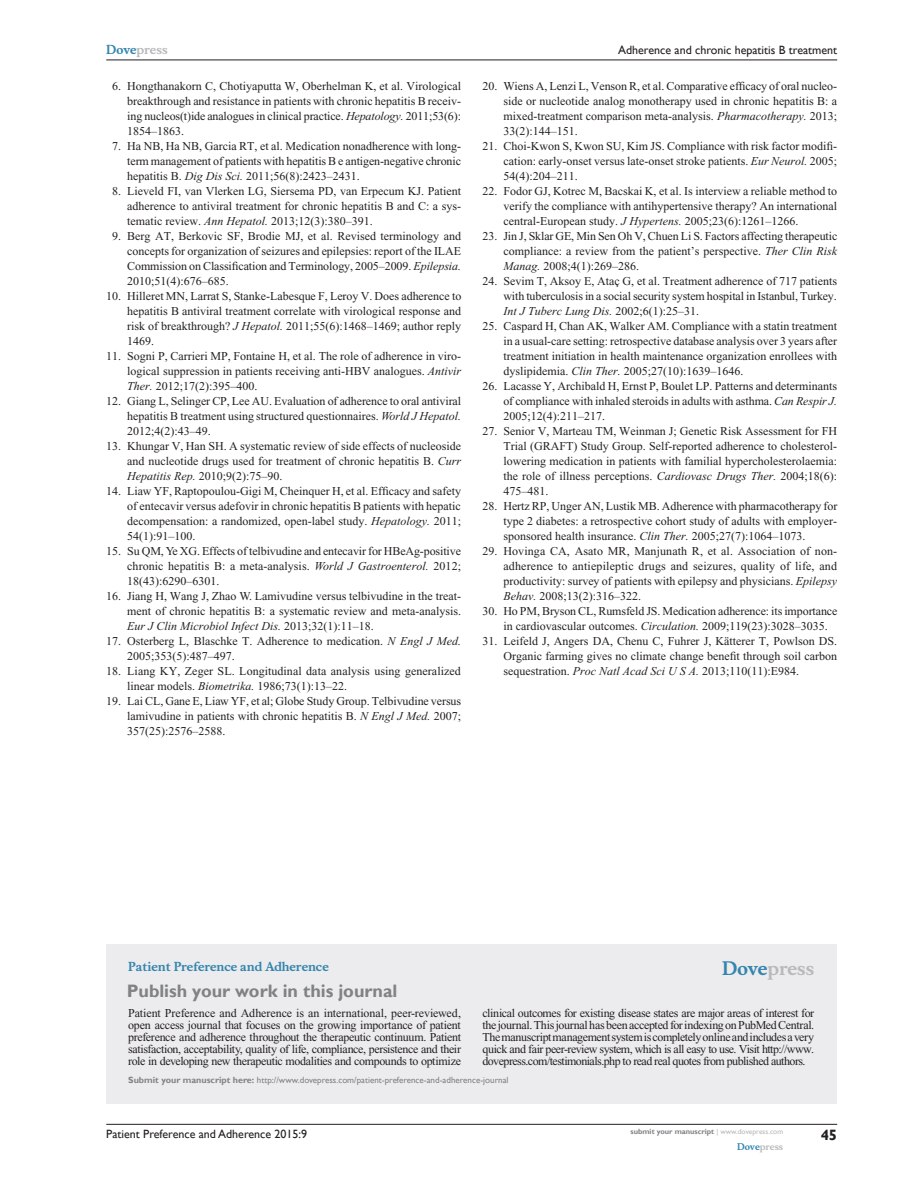
<style>
.page{position:relative;width:918px;height:1188px;background:#fff}
.page>*{position:absolute;margin:0;border:0;box-sizing:border-box;transform-origin:0 0}
.PromBx-H1{font:700 18px "Gill Sans";color:#808285}
.PromBx-Brand{font:700 18px "Musee";color:#b8b9bc}
.t1{font:700 15px "Gill Sans";color:#231f20}
.RefNL2{font:12px/15px "Times New Roman";color:#231f20;text-align:justify}
.PromBx-Tx{font:12px/12px "Times New Roman";letter-spacing:-.045em;color:#231f20;text-align:justify}
.t2{font:12px "Gill Sans";color:#231f20}
.PromBx-JrnlName{font:700 12px "Musee";color:#3485ae}
.t3{font:700 12px "Musee";color:#b8b9bc}
.PromBx-SubmitMssWebA{font:9px "Gill Sans";color:#808285}
.t4{font:700 9px "Musee";color:#b8b9bc}
.t5{font:700 7.5px "Gill Sans";color:#808285}
.s1{color:#3485ae}
.s2{font-style:italic}
.s3{font-weight:700}
.s4{font-weight:400;color:#b8b9bc}
</style>
<div class="page">
<div style="left:106px;top:944px;width:731px;height:159px;background:#ececee"></div>
<hr style="left:106px;top:1124px;width:731px;height:1px;background:#231f20">
<hr style="left:106px;top:60px;width:731px;height:1px;background:#231f20">
<p class="t3" style="left:106px;top:43px;width:63px"><span class="s1">Dove</span>press</p>
<p class="RefNL2" style="left:127px;top:79px;width:335px;text-indent:-15px">6. Hongthanakorn C, Chotiyaputta W, Oberhelman K, et al. Virological breakthrough and resistance in patients with chronic hepatitis B receiv&shy;ing nucleos(t)ide analogues in clinical practice. <span class="s2">Hepatology.</span> 2011;53(6):<br>1854–1863.</p>
<p class="RefNL2" style="left:127px;top:139px;width:335px;text-indent:-15px">7. Ha NB, Ha NB, Garcia RT, et al. Medication nonadherence with long&shy;term management of patients with hepatitis B e antigen-negative chronic hepatitis B. <span class="s2">Dig Dis Sci.</span> 2011;56(8):2423–2431.</p>
<p class="RefNL2" style="left:127px;top:184px;width:335px;text-indent:-15px">8. Lieveld FI, van Vlerken LG, Siersema PD, van Erpecum KJ. Patient adherence to antiviral treatment for chronic hepatitis B and C: a sys&shy;tematic review. <span class="s2">Ann Hepatol.</span> 2013;12(3):380–391.</p>
<p class="RefNL2" style="left:127px;top:229px;width:335px;text-indent:-15px">9. Berg AT, Berkovic SF, Brodie MJ, et al. Revised terminology and concepts for organization of seizures and epilepsies: report of the ILAE Commission on Classification and Terminology, 2005–2009. <span class="s2">Epilepsia.<br></span>2010;51(4):676–685.</p>
<p class="RefNL2" style="left:127px;top:289px;width:336px;text-indent:-21px">10. Hilleret MN, Larrat S, Stanke-Labesque F, Leroy V. Does adherence to hepatitis B antiviral treatment correlate with virological response and risk of breakthrough? <span class="s2">J Hepatol.</span> 2011;55(6):1468–1469; author reply 1469.</p>
<p class="RefNL2" style="left:127px;top:349px;width:335px;text-indent:-21px">11. Sogni P, Carrieri MP, Fontaine H, et al. The role of adherence in viro&shy;logical suppression in patients receiving anti-HBV analogues. <span class="s2">Antivir Ther.</span> 2012;17(2):395–400.</p>
<p class="RefNL2" style="left:127px;top:394px;width:335px;text-indent:-21px">12. Giang L, Selinger CP, Lee AU. Evaluation of adherence to oral antiviral hepatitis B treatment using structured questionnaires. <span class="s2">World J Hepatol.<br></span>2012;4(2):43–49.</p>
<p class="RefNL2" style="left:127px;top:439px;width:335px;text-indent:-21px">13. Khungar V, Han SH. A systematic review of side effects of nucleoside and nucleotide drugs used for treatment of chronic hepatitis B. <span class="s2">Curr Hepatitis Rep.</span> 2010;9(2):75–90.</p>
<p class="RefNL2" style="left:127px;top:484px;width:335px;text-indent:-21px">14. Liaw YF, Raptopoulou-Gigi M, Cheinquer H, et al. Efficacy and safety of entecavir versus adefovir in chronic hepatitis B patients with hepatic decompensation: a randomized, open-label study. <span class="s2">Hepatology.</span> 2011; 54(1):91–100.</p>
<p class="RefNL2" style="left:127px;top:544px;width:335px;text-indent:-21px">15. Su QM, Ye XG. Effects of telbivudine and entecavir for HBeAg-positive chronic hepatitis B: a meta-analysis. <span class="s2">World J Gastroenterol.</span> 2012; 18(43):6290–6301.</p>
<p class="RefNL2" style="left:127px;top:589px;width:335px;text-indent:-21px">16. Jiang H, Wang J, Zhao W. Lamivudine versus telbivudine in the treat&shy;ment of chronic hepatitis B: a systematic review and meta-analysis.<br><span class="s2">Eur J Clin Microbiol Infect Dis.</span> 2013;32(1):11–18.</p>
<p class="RefNL2" style="left:127px;top:634px;width:335px;text-indent:-21px">17. Osterberg L, Blaschke T. Adherence to medication. <span class="s2">N Engl J Med.<br></span>2005;353(5):487–497.</p>
<p class="RefNL2" style="left:127px;top:664px;width:335px;text-indent:-21px">18. Liang KY, Zeger SL. Longitudinal data analysis using generalized linear models. <span class="s2">Biometrika.</span> 1986;73(1):13–22.</p>
<p class="RefNL2" style="left:127px;top:694px;width:335px;text-indent:-21px">19. Lai CL, Gane E, Liaw YF, et al; Globe Study Group. Telbivudine versus lamivudine in patients with chronic hepatitis B. <span class="s2">N Engl J Med.</span> 2007; 357(25):2576–2588.</p>
<p class="t2" style="left:618px;top:43px;width:221px">Adherence and chronic hepatitis B treatment</p>
<p class="RefNL2" style="left:503px;top:79px;width:335px;text-indent:-21px">20. Wiens A, Lenzi L, Venson R, et al. Comparative efficacy of oral nucleo&shy;side or nucleotide analog monotherapy used in chronic hepatitis B: a mixed-treatment comparison meta-analysis. <span class="s2">Pharmacotherapy.</span> 2013; 33(2):144–151.</p>
<p class="RefNL2" style="left:503px;top:139px;width:335px;text-indent:-21px">21. Choi-Kwon S, Kwon SU, Kim JS. Compliance with risk factor modifi&shy;cation: early-onset versus late-onset stroke patients. <span class="s2">Eur Neurol.</span> 2005; 54(4):204–211.</p>
<p class="RefNL2" style="left:503px;top:184px;width:335px;text-indent:-21px">22. Fodor GJ, Kotrec M, Bacskai K, et al. Is interview a reliable method to verify the compliance with antihypertensive therapy? An international central-European study. <span class="s2">J Hypertens.</span> 2005;23(6):1261–1266.</p>
<p class="RefNL2" style="left:503px;top:229px;width:335px;text-indent:-21px">23. Jin J, Sklar GE, Min Sen Oh V, Chuen Li S. Factors affecting therapeutic compliance: a review from the patient’s perspective. <span class="s2">Ther Clin Risk Manag.</span> 2008;4(1):269–286.</p>
<p class="RefNL2" style="left:503px;top:274px;width:335px;text-indent:-21px">24. Sevim T, Aksoy E, Ataç G, et al. Treatment adherence of 717 patients with tuberculosis in a social security system hospital in Istanbul, Turkey.<br><span class="s2">Int J Tuberc Lung Dis.</span> 2002;6(1):25–31.</p>
<p class="RefNL2" style="left:503px;top:319px;width:335px;text-indent:-21px">25. Caspard H, Chan AK, Walker AM. Compliance with a statin treatment in a usual-care setting: retrospective database analysis over 3 years after treatment initiation in health maintenance organization enrollees with dyslipidemia. <span class="s2">Clin Ther.</span> 2005;27(10):1639–1646.</p>
<p class="RefNL2" style="left:503px;top:379px;width:335px;text-indent:-21px">26. Lacasse Y, Archibald H, Ernst P, Boulet LP. Patterns and determinants of compliance with inhaled steroids in adults with asthma. <span class="s2">Can Respir J.<br></span>2005;12(4):211–217.</p>
<p class="RefNL2" style="left:503px;top:424px;width:335px;text-indent:-21px">27. Senior V, Marteau TM, Weinman J; Genetic Risk Assessment for FH Trial (GRAFT) Study Group. Self-reported adherence to cholesterol&shy;lowering medication in patients with familial hypercholesterolaemia: the role of illness perceptions. <span class="s2">Cardiovasc Drugs Ther.</span> 2004;18(6):<br>475–481.</p>
<p class="RefNL2" style="left:503px;top:499px;width:335px;text-indent:-21px">28. Hertz RP, Unger AN, Lustik MB. Adherence with pharmacotherapy for type 2 diabetes: a retrospective cohort study of adults with employer&shy;sponsored health insurance. <span class="s2">Clin Ther.</span> 2005;27(7):1064–1073.</p>
<p class="RefNL2" style="left:503px;top:544px;width:335px;text-indent:-21px">29. Hovinga CA, Asato MR, Manjunath R, et al. Association of non&shy;adherence to antiepileptic drugs and seizures, quality of life, and productivity: survey of patients with epilepsy and physicians. <span class="s2">Epilepsy Behav.</span> 2008;13(2):316–322.</p>
<p class="RefNL2" style="left:503px;top:604px;width:336px;text-indent:-21px">30. Ho PM, Bryson CL, Rumsfeld JS. Medication adherence: its importance in cardiovascular outcomes. <span class="s2">Circulation.</span> 2009;119(23):3028–3035.</p>
<p class="RefNL2" style="left:503px;top:634px;width:335px;text-indent:-21px">31. Leifeld J, Angers DA, Chenu C, Fuhrer J, Kätterer T, Powlson DS.<br>Organic farming gives no climate change benefit through soil carbon sequestration. <span class="s2">Proc Natl Acad Sci U S A.</span> 2013;110(11):E984.</p>
<p class="PromBx-JrnlName" style="left:128px;top:959px;width:202px">Patient Preference and Adherence</p>
<p class="PromBx-H1" style="left:127px;top:980px;width:272px">Publish your work in this journal</p>
<p class="PromBx-Brand" style="left:722px;top:958px;width:94px"><span class="s1">Dove</span>press</p>
<p class="PromBx-Tx" style="left:128px;top:1007px;width:334px">Patient Preference and Adherence is an international, peer-reviewed, open access journal that focuses on the growing importance of patient preference and adherence throughout the therapeutic continuum. Patient satisfaction, acceptability, quality of life, compliance, persistence and their role in developing new therapeutic modalities and compounds to optimize</p>
<p class="PromBx-Tx" style="left:482px;top:1007px;width:333px">clinical outcomes for existing disease states are major areas of interest for the journal. This journal has been accepted for indexing on PubMed Central.<br>The manuscript management system is completely online and includes a very quick and fair peer-review system, which is all easy to use. Visit http://www. dovepress.com/testimonials.php to read real quotes from published authors.</p>
<p class="PromBx-SubmitMssWebA" style="left:128px;top:1075px;width:382px"><span class="s3">Submit your manuscript here:</span> http://www.dovepress.com/patient-preference-and-adherence-journal</p>
<p class="t2" style="left:106px;top:1127px;width:203px">Patient Preference and Adherence 2015:9</p>
<p class="t5" style="left:631px;top:1127px;width:154px">submit your manuscript <span class="s4">| www.dovepress.com</span></p>
<p class="t4" style="left:737px;top:1141px;width:48px"><span class="s1">Dove</span>press</p>
<p class="t1" style="left:821px;top:1126px;width:18px">45</p>
</div>
